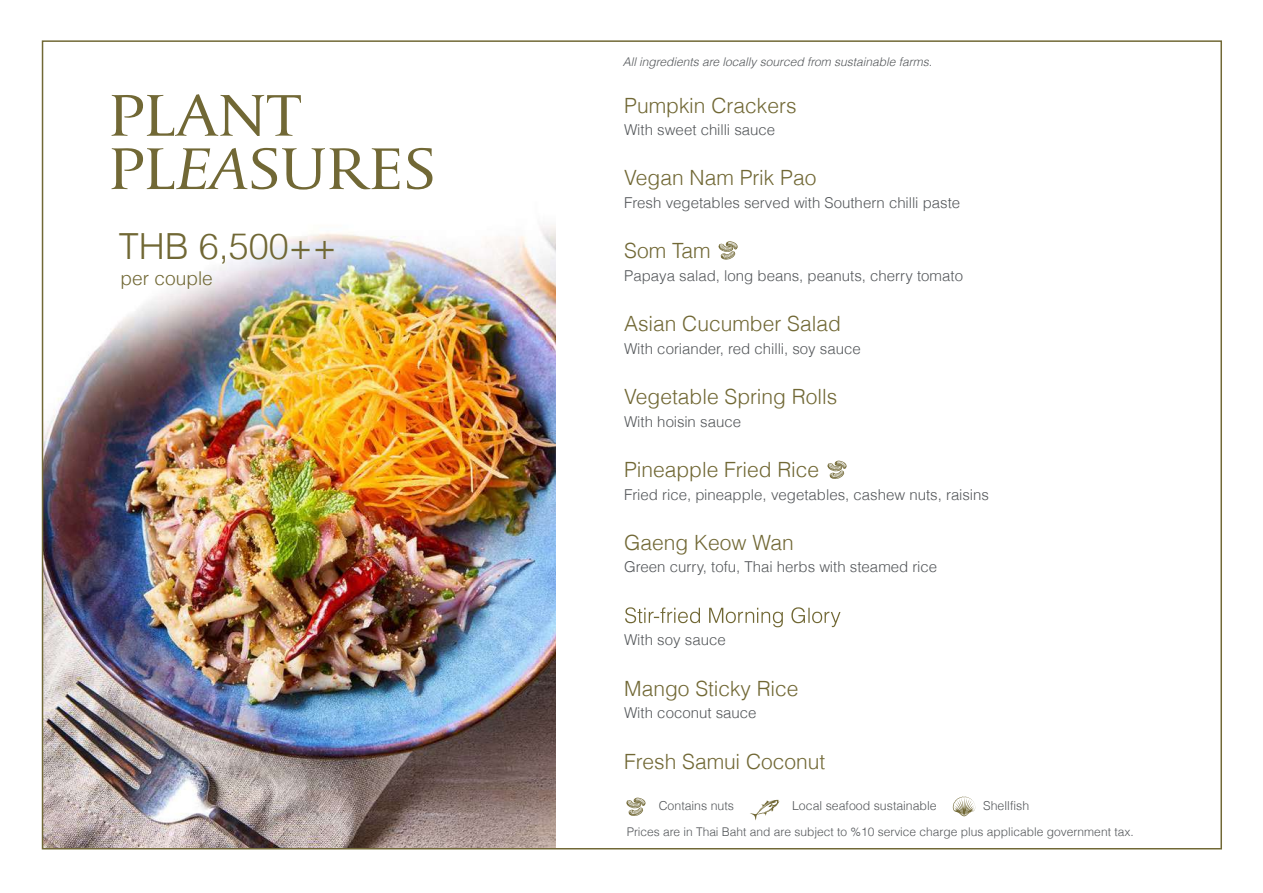
<style>
.page{position:relative;width:1263px;height:893px;background:#fff}
.page>*{position:absolute;margin:0;border:0;box-sizing:border-box;transform-origin:0 0}
.t1{font:300 62.1px/53.2px "Capitolium 2";color:#716835;scale:1.1 1}
.t2{font:300 36px "Helvetica";color:#716835}
.t3{font:300 21px "Helvetica";color:#716835}
.t4{font:300 19.05px "Helvetica";color:#716835}
.t5{font:300 15px "Helvetica";color:#54575a}
.t6{font:300 12.3px "Helvetica";color:#54575a}
.t7{font:300 12px "Helvetica";color:#54575a}
.t8{font:italic 300 12px "Helvetica";color:#54575a}
.s1{font-weight:400;font-style:italic}
</style>
<div class="page">
<img style="left:45px;top:225px;width:510px;height:621px">
<svg style="left:625px;top:607px;width:215px;height:20px"></svg>
<svg style="left:626px;top:798px;width:19px;height:18px"></svg>
<svg style="left:718px;top:241px;width:20px;height:19px"></svg>
<svg style="left:827px;top:461px;width:19px;height:18px"></svg>
<svg style="left:750px;top:800px;width:29px;height:20px"></svg>
<svg style="left:953px;top:796px;width:22px;height:20px"></svg>
<p class="t8" style="left:623px;top:52px;width:311px">All ingredients are locally sourced from sustainable farms.</p>
<h1 class="t1" style="left:108px;top:87px;width:299px">PLANT<br>PL<span class="s1">EA</span>SURES</h1>
<h3 class="t3" style="left:624px;top:87px;width:174px">Pumpkin Crackers</h3>
<p class="t5" style="left:624px;top:117px;width:152px">With sweet chilli sauce</p>
<h3 class="t3" style="left:624px;top:160px;width:194px">Vegan Nam Prik Pao</h3>
<p class="t5" style="left:624px;top:190px;width:338px">Fresh vegetables served with Southern chilli paste</p>
<h3 class="t3" style="left:624px;top:233px;width:88px">Som Tam</h3>
<p class="t5" style="left:624px;top:263px;width:340px">Papaya salad, long beans, peanuts, cherry tomato</p>
<h3 class="t3" style="left:624px;top:306px;width:218px">Asian Cucumber Salad</h3>
<p class="t5" style="left:624px;top:336px;width:238px">With coriander, red chilli, soy sauce</p>
<h3 class="t3" style="left:624px;top:379px;width:215px">Vegetable Spring Rolls</h3>
<p class="t5" style="left:624px;top:409px;width:118px">With hoisin sauce</p>
<h3 class="t3" style="left:624px;top:452px;width:196px">Pineapple Fried Rice</h3>
<p class="t5" style="left:624px;top:481px;width:366px">Fried rice, pineapple, vegetables, cashew nuts, raisins</p>
<h3 class="t3" style="left:624px;top:525px;width:171px">Gaeng Keow Wan</h3>
<p class="t5" style="left:624px;top:554px;width:314px">Green curry, tofu, Thai herbs with steamed rice</p>
<h2 class="t2" style="left:119px;top:215px;width:219px">THB 6,500++</h2>
<p class="t4" style="left:121px;top:262px;width:94px">per couple</p>
<p class="t5" style="left:624px;top:627px;width:103px">With soy sauce</p>
<h3 class="t3" style="left:624px;top:670px;width:176px">Mango Sticky Rice</h3>
<p class="t5" style="left:624px;top:700px;width:134px">With coconut sauce</p>
<h3 class="t3" style="left:624px;top:743px;width:203px">Fresh Samui Coconut</h3>
<p class="t6" style="left:659px;top:795px;width:77px">Contains nuts</p>
<p class="t6" style="left:792px;top:795px;width:146px">Local seafood sustainable</p>
<p class="t6" style="left:983px;top:795px;width:47px">Shellfish</p>
<p class="t7" style="left:627px;top:821px;width:508px">Prices are in Thai Baht and are subject to %10 service charge plus applicable government tax.</p>
</div>
